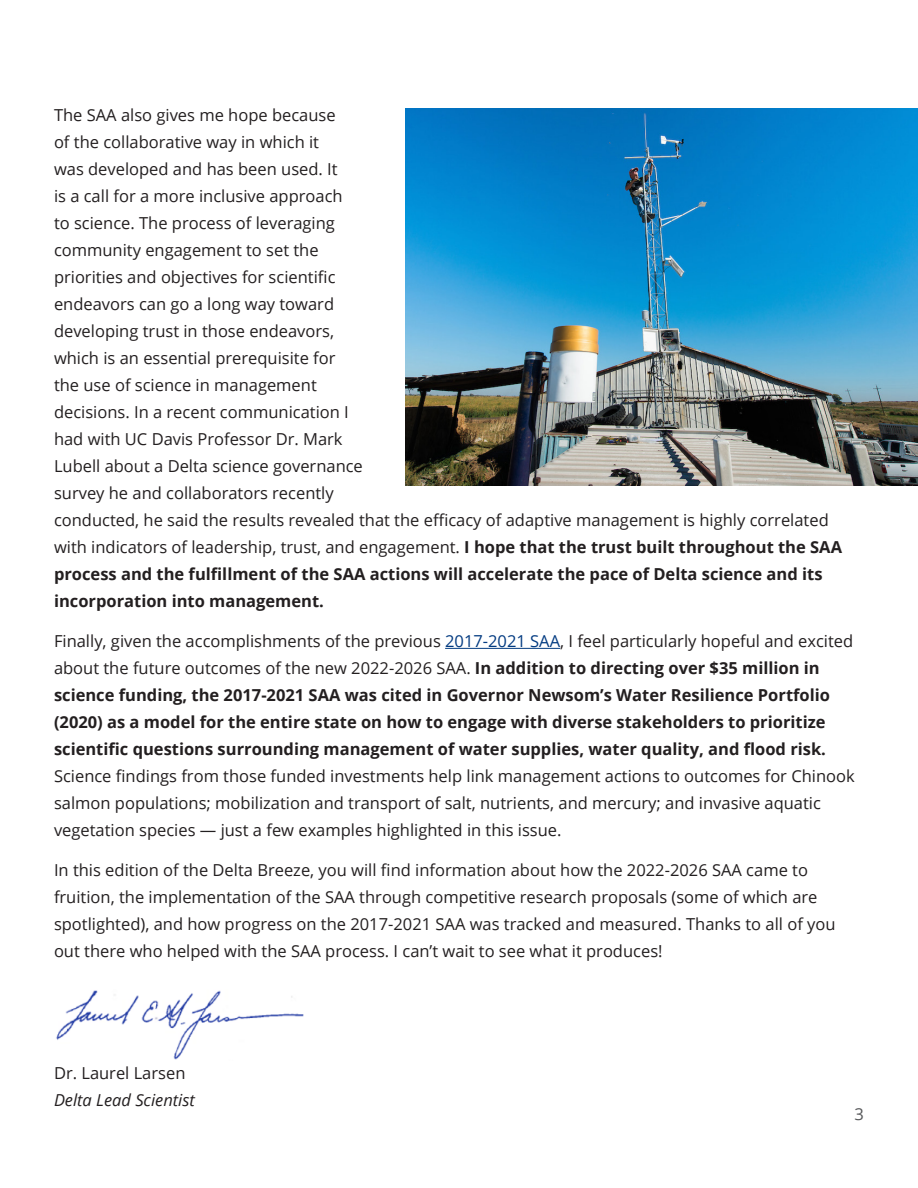
<style>
.page{position:relative;width:918px;height:1188px;background:#fff}
.page>*{position:absolute;margin:0;border:0;box-sizing:border-box;transform-origin:0 0}
.t1{font:16.5px/27px "Open Sans";color:#231f20}
.t2{font:italic 16.5px/27px "Open Sans";color:#231f20}
.t3{font:16.5px "Open Sans";color:#57585a}
.s1{font-weight:700}
.s2{color:#033b81}
.s3{font-style:normal}
</style>
<div class="page">
<hr style="left:445px;top:648px;width:115px;height:1px;background:#033b81">
<img style="left:405px;top:108px;width:513px;height:378px">
<img style="left:56px;top:990px;width:248px;height:70px">
<p class="t1" style="left:54px;top:101px;width:790px">The SAA also gives me hope because<br>of the collaborative way in which it<br>was developed and has been used. It<br>is a call for a more inclusive approach<br>to science. The process of leveraging<br>community engagement to set the<br>priorities and objectives for scientific<br>endeavors can go a long way toward<br>developing trust in those endeavors,<br>which is an essential prerequisite for<br>the use of science in management<br>decisions. In a recent communication I<br>had with UC Davis Professor Dr. Mark<br>Lubell about a Delta science governance<br>survey he and collaborators recently<br>conducted, he said the results revealed that the efficacy of adaptive management is highly correlated with indicators of leadership, trust, and engagement. <span class="s1">I hope that the trust built throughout the SAA process and the fulfillment of the SAA actions will accelerate the pace of Delta science and its incorporation into management.</span></p>
<p class="t1" style="left:54px;top:627px;width:802px">Finally, given the accomplishments of the previous <span class="s2">2017-2021 SAA</span>, I feel particularly hopeful and excited about the future outcomes of the new 2022-2026 SAA. <span class="s1">In addition to directing over $35 million in science funding, the 2017-2021 SAA was cited in Governor Newsom’s Water Resilience Portfolio (2020) as a model for the entire state on how to engage with diverse stakeholders to prioritize scientific questions surrounding management of water supplies, water quality, and flood risk.<br></span>Science findings from those funded investments help link management actions to outcomes for Chinook salmon populations; mobilization and transport of salt, nutrients, and mercury; and invasive aquatic vegetation species — just a few examples highlighted in this issue.</p>
<p class="t1" style="left:54px;top:857px;width:783px">In this edition of the Delta Breeze, you will find information about how the 2022-2026 SAA came to fruition, the implementation of the SAA through competitive research proposals (some of which are spotlighted), and how progress on the 2017-2021 SAA was tracked and measured. Thanks to all of you out there who helped with the SAA process. I can’t wait to see what it produces!</p>
<p class="t2" style="left:54px;top:1059px;width:142px"><span class="s3">Dr. Laurel Larsen<br></span>Delta Lead Scientist</p>
<p class="t3" style="left:855px;top:1102px;width:11px">3</p>
</div>
